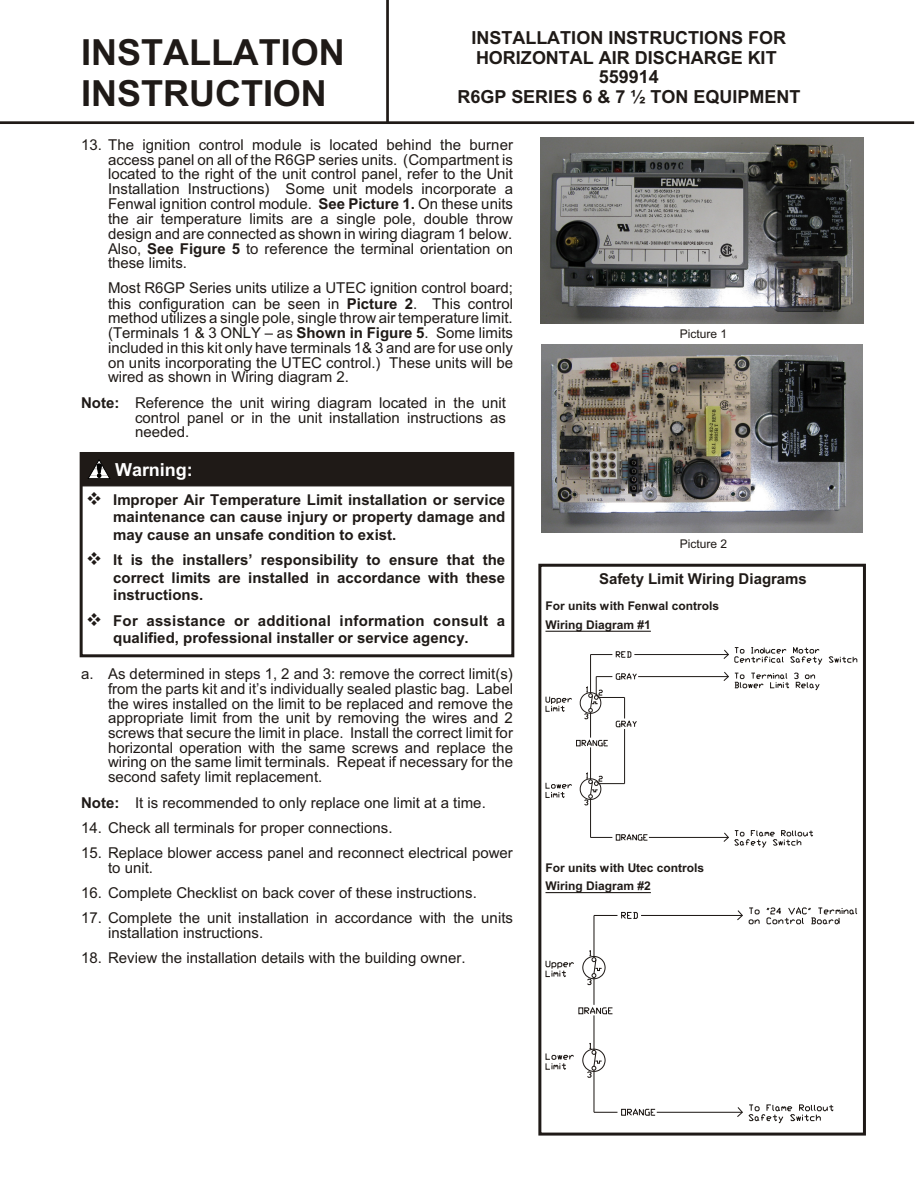
<style>
.page{position:relative;width:918px;height:1188px;background:#fff}
.page>*{position:absolute;margin:0;border:0;box-sizing:border-box;transform-origin:0 0}
.t1{font:700 36px/40.7px "Arial";color:#1f1a17}
.t2{font:700 18px/19.5px "Arial";color:#1f1a17;text-align:center}
.t3{font:700 18px "Arial";color:#fff}
.t4{font:15px/14.9px "Arial";color:#1f1a17;text-align:justify}
.t5{font:700 15px/17.5px "Arial";color:#1f1a17;text-align:justify}
.t6{font:700 12px "Arial";color:#1f1a17}
.t7{font:12px "Arial";color:#1f1a17}
.s1{font-weight:700}
</style>
<div class="page">
<img style="left:540px;top:137px;width:324px;height:186px">
<img style="left:542px;top:344px;width:320px;height:188px">
<hr style="left:0;top:121px;width:914px;height:3px;background:#1f1a17">
<hr style="left:386px;top:0;width:3px;height:122px;background:#1f1a17">
<div style="left:84px;top:456px;width:426px;height:30px;background:#1f1a17"></div>
<div style="left:80px;top:452px;width:434px;height:205px;border:3px solid #1f1a17"></div>
<div style="left:538px;top:564px;width:328px;height:572px;border:3px solid #1f1a17"></div>
<svg style="left:546px;top:1053px;width:28px;height:17px"></svg>
<svg style="left:546px;top:960px;width:28px;height:18px"></svg>
<svg style="left:578px;top:1007px;width:35px;height:8px"></svg>
<svg style="left:736px;top:1104px;width:98px;height:20px"></svg>
<svg style="left:594px;top:1108px;width:62px;height:8px"></svg>
<hr style="left:657px;top:1112px;width:85px;height:1px;background:#1f1a17">
<hr style="left:593px;top:1070px;width:2px;height:42px;background:#1f1a17">
<hr style="left:593px;top:1015px;width:2px;height:35px;background:#1f1a17">
<hr style="left:593px;top:978px;width:2px;height:27px;background:#1f1a17">
<svg style="left:582px;top:1041px;width:24px;height:37px"></svg>
<svg style="left:582px;top:950px;width:24px;height:36px"></svg>
<hr style="left:593px;top:915px;width:2px;height:43px;background:#1f1a17">
<svg style="left:766px;top:907px;width:91px;height:18px"></svg>
<svg style="left:736px;top:907px;width:24px;height:18px"></svg>
<svg style="left:594px;top:911px;width:44px;height:9px"></svg>
<hr style="left:641px;top:915px;width:101px;height:1px;background:#1f1a17">
<svg style="left:546px;top:782px;width:26px;height:16px"></svg>
<hr style="left:624px;top:729px;width:1px;height:55px;background:#1f1a17">
<svg style="left:723px;top:830px;width:90px;height:18px"></svg>
<svg style="left:591px;top:832px;width:57px;height:9px"></svg>
<hr style="left:649px;top:837px;width:79px;height:1px;background:#1f1a17">
<hr style="left:590px;top:798px;width:1px;height:39px;background:#1f1a17">
<hr style="left:590px;top:747px;width:1px;height:33px;background:#1f1a17">
<svg style="left:579px;top:771px;width:46px;height:35px"></svg>
<hr style="left:638px;top:676px;width:90px;height:1px;background:#1f1a17">
<svg style="left:546px;top:672px;width:91px;height:77px"></svg>
<hr style="left:590px;top:655px;width:1px;height:39px;background:#1f1a17">
<svg style="left:723px;top:647px;width:134px;height:44px"></svg>
<svg style="left:591px;top:651px;width:41px;height:8px"></svg>
<hr style="left:634px;top:654px;width:94px;height:1px;background:#1f1a17">
<hr style="left:546px;top:892px;width:105px;height:1px;background:#1f1a17">
<hr style="left:546px;top:631px;width:105px;height:1px;background:#1f1a17">
<h1 class="t1" style="left:81px;top:35px;width:265px">INSTALLATION<br>INSTRUCTION</h1>
<p class="t2" style="left:457px;top:30px;width:345px">INSTALLATION INSTRUCTIONS FOR<br>HORIZONTAL AIR DISCHARGE KIT<br>559914<br>R6GP SERIES 6 &amp; 7 ½ TON EQUIPMENT</p>
<p class="t4" style="left:108px;top:139px;width:407px;text-indent:-27px">13. The ignition control module is located behind the burner access panel on all of the R6GP series units. (Compartment is located to the right of the unit control panel, refer to the Unit Installation Instructions) Some unit models incorporate a Fenwal ignition control module. <span class="s1">See Picture 1.</span> On these units the air temperature limits are a single pole, double throw design and are connected as shown in wiring diagram 1 below.<br>Also, <span class="s1">See Figure 5</span> to reference the terminal orientation on these limits.</p>
<p class="t4" style="left:108px;top:282px;width:407px">Most R6GP Series units utilize a UTEC ignition control board; this configuration can be seen in <span class="s1">Picture 2</span>. This control method utilizes a single pole, single throw air temperature limit. (Terminals 1 &amp; 3 ONLY – as <span class="s1">Shown in Figure 5</span>. Some limits included in this kit only have terminals 1&amp; 3 and are for use only on units incorporating the UTEC control.) These units will be wired as shown in Wiring diagram 2.</p>
<p class="t4" style="left:135px;top:397px;width:372px;text-indent:-54px"><span class="s1">Note:</span> Reference the unit wiring diagram located in the unit control panel or in the unit installation instructions as needed.</p>
<p class="t3" style="left:115px;top:463px;width:79px">Warn ing:</p>
<p class="t5" style="left:113px;top:492px;width:394px;text-indent:-27px">❖ Improper Air Temperature Limit installation or service maintenance can cause injury or property damage and may cause an unsafe condition to exist.</p>
<p class="t5" style="left:113px;top:553px;width:394px;text-indent:-27px">❖ It is the installers’ responsibility to ensure that the correct limits are installed in accordance with these instructions.</p>
<p class="t5" style="left:113px;top:613px;width:393px;text-indent:-27px">❖ For assistance or additional information consult a qualified, professional installer or service agency.</p>
<p class="t4" style="left:108px;top:668px;width:407px;text-indent:-27px">a. As determined in steps 1, 2 and 3: remove the correct limit(s) from the parts kit and it’s individually sealed plastic bag. Label the wires installed on the limit to be replaced and remove the appropriate limit from the unit by removing the wires and 2 screws that secure the limit in place. Install the correct limit for horizontal operation with the same screws and replace the wiring on the same limit terminals. Repeat if necessary for the second safety limit replacement.</p>
<p class="t4" style="left:81px;top:796px;width:406px"><span class="s1">Note:</span> It is recommended to only replace one limit at a time.</p>
<p class="t4" style="left:81px;top:821px;width:313px">14. Check all terminals for proper connections.</p>
<p class="t4" style="left:108px;top:847px;width:406px;text-indent:-27px">15. Replace blower access panel and reconnect electrical power to unit.</p>
<p class="t4" style="left:81px;top:886px;width:397px">16. Complete Checklist on back cover of these instructions.</p>
<p class="t4" style="left:108px;top:912px;width:407px;text-indent:-27px">17. Complete the unit installation in accordance with the units installation instructions.</p>
<p class="t4" style="left:81px;top:951px;width:386px">18. Review the installation details with the building owner.</p>
<p class="t7" style="left:680px;top:329px;width:49px">Picture 1</p>
<p class="t7" style="left:680px;top:539px;width:49px">Picture 2</p>
<p class="t5" style="left:599px;top:572px;width:209px">Safety Limit Wir ing Di a grams</p>
<p class="t6" style="left:546px;top:601px;width:175px">For units with Fenwal con trols</p>
<p class="t6" style="left:546px;top:620px;width:107px">Wir ing Di a gram #1</p>
<p class="t6" style="left:546px;top:864px;width:160px">For units with Utec con trols</p>
<p class="t6" style="left:546px;top:882px;width:107px">Wir ing Di a gram #2</p>
</div>
